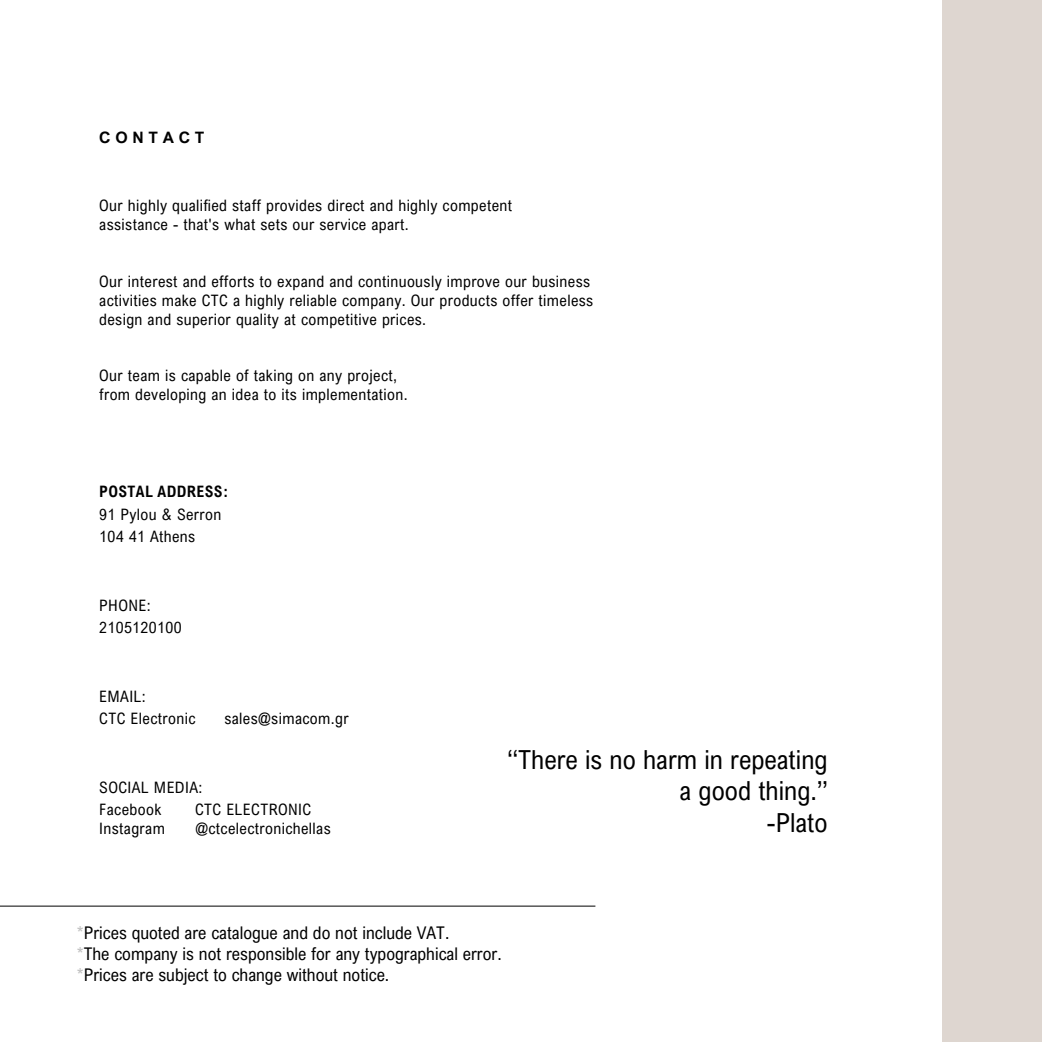
<style>
.page{position:relative;width:1042px;height:1042px;background:#fff}
.page>*{position:absolute;margin:0;border:0;box-sizing:border-box;transform-origin:0 0}
.t1{font:26.25px/31.5px "Arial Nova Cond";color:#000;text-align:right}
.t2{font:17.5px/21px "Arial Nova Cond";color:#000}
.t3{font:15.75px/18.9px "Arial Nova Cond";letter-spacing:.025em;color:#000}
.t4{font:700 15.75px "Arial Nova Cond";letter-spacing:.025em;color:#000}
.t5{font:700 15.75px "Arial Nova";letter-spacing:.3em;color:#000}
.s1{color:#c1c1c1}
</style>
<div class="page">
<div style="left:943px;top:0;width:99px;height:1042px;background:#ded6d0"></div>
<hr style="left:0;top:905px;width:595px;height:1px;background:#000">
<p class="t5" style="left:99px;top:128px;width:107px">CONTACT</p>
<p class="t3" style="left:99px;top:196px;width:414px">Our highly qualified staff provides direct and highly competent assistance - that's what sets our service apart.</p>
<p class="t3" style="left:99px;top:271px;width:495px">Our interest and efforts to expand and continuously improve our business activities make CTC a highly reliable company. Our products offer timeless design and superior quality at competitive prices.</p>
<p class="t3" style="left:99px;top:366px;width:310px">Our team is capable of taking on any project, from developing an idea to its implementation.</p>
<p class="t4" style="left:99px;top:481px;width:131px">POSTAL ADDRESS:</p>
<p class="t3" style="left:99px;top:502px;width:124px;line-height:22.8px">91 Pylou &amp; Serron<br>104 41 Athens</p>
<p class="t3" style="left:99px;top:593px;width:84px;line-height:22.8px">PHONE:<br>2105120100</p>
<p class="t3" style="left:99px;top:684px;width:98px;line-height:22.8px">EMAIL:<br>CTC Electronic</p>
<p class="t3" style="left:224px;top:709px;width:126px">sales@simacom.gr</p>
<p class="t3" style="left:99px;top:775px;width:105px;line-height:22.8px">SOCIAL MEDIA:<br>Facebook</p>
<p class="t3" style="left:195px;top:800px;width:118px">CTC ELECTRONIC</p>
<p class="t3" style="left:99px;top:819px;width:67px">Instagram</p>
<p class="t3" style="left:195px;top:819px;width:137px">@ctcelectronichellas</p>
<h1 class="t1" style="left:507px;top:743px;width:321px">‘‘There is no harm in repeating a good thing.’’<br>-Plato</h1>
<p class="t2" style="left:77px;top:922px;width:426px"><span class="s1">*</span>Prices quoted are catalogue and do not include VAT.<br><span class="s1">*</span>The company is not responsible for any typographical error. <span class="s1">*</span>Prices are subject to change without notice.</p>
</div>
